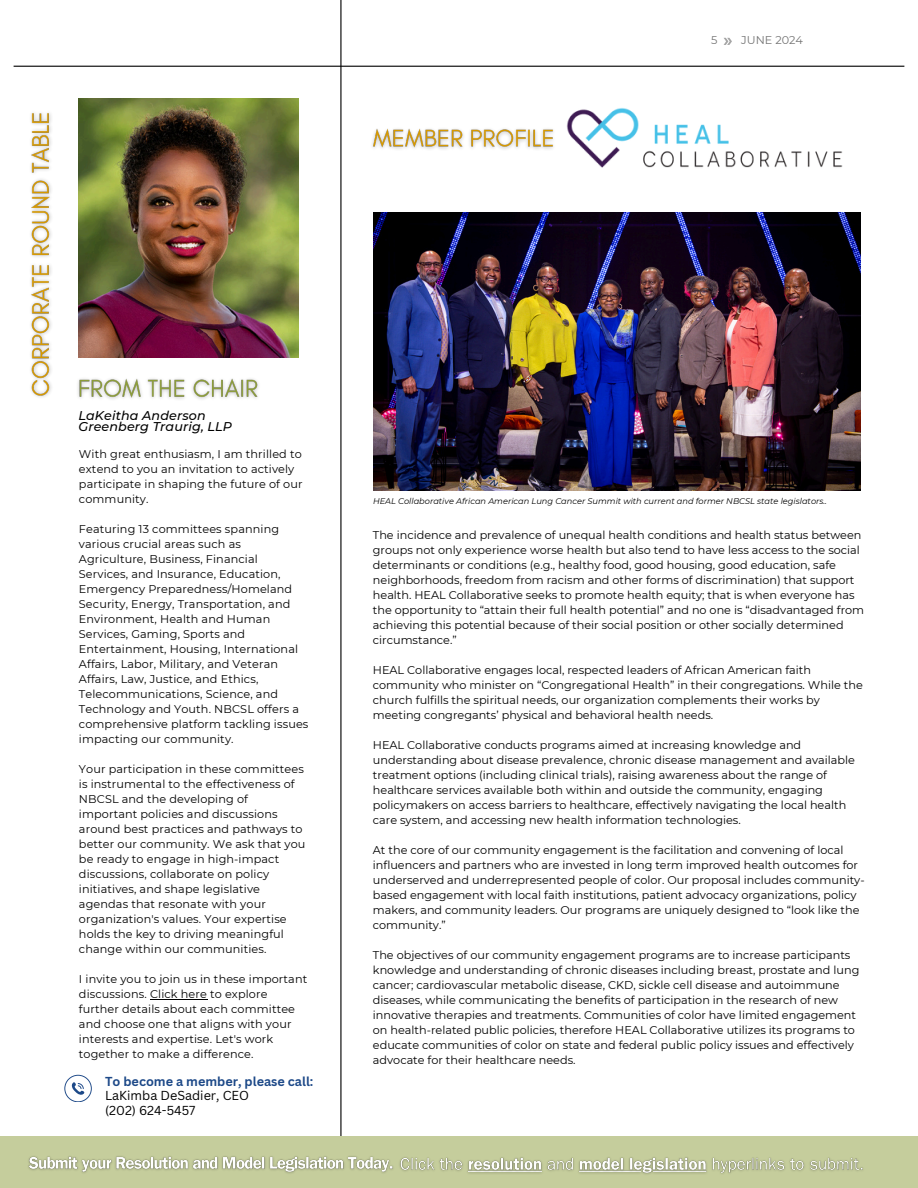
<style>
.page{position:relative;width:918px;height:1188px;background:#fff}
.page>*{position:absolute;margin:0;border:0;box-sizing:border-box;transform-origin:0 0}
.t1{font:italic 500 12.75px "Montserrat";letter-spacing:.01em;color:#000}
.t2{font:12.6px/14.7px "Canva Sans";color:#000}
.t3{font:11.25px/15px "Montserrat";color:#000}
.t4{font:11.25px "Montserrat";color:#737373}
.t5{font:italic 8.25px "Montserrat";color:#000}
.s1{font-weight:700;color:#1d4988}
</style>
<div class="page">
<hr style="left:14px;top:66px;width:890px;height:1px;background:#000">
<hr style="left:340px;top:0;width:1px;height:1136px;background:#000">
<img style="left:78px;top:99px;width:221px;height:259px">
<hr style="left:150px;top:999px;width:57px;height:1px;background:#000">
<svg style="left:64px;top:1075px;width:27px;height:27px"></svg>
<svg style="left:724px;top:38px;width:8px;height:7px"></svg>
<div style="left:0;top:1136px;width:918px;height:52px;background:#c5cd9c"></div>
<img style="left:566px;top:108px;width:277px;height:60px">
<img style="left:373px;top:213px;width:487px;height:278px">
<img style="left:372px;top:128px;width:182px;height:21px">
<img style="left:78px;top:378px;width:181px;height:21px">
<img style="left:31px;top:113px;width:21px;height:284px">
<img style="left:399px;top:1157px;width:464px;height:17px">
<img style="left:28px;top:1156px;width:365px;height:17px">
<p class="t4" style="left:711px;top:33px;width:8px">5</p>
<p class="t4" style="left:741px;top:33px;width:63px">JUNE 2024</p>
<p class="t1" style="left:78px;top:407px;width:129px">LaKeitha Anderson</p>
<p class="t1" style="left:78px;top:419px;width:155px">Greenberg Traurig, LLP</p>
<p class="t3" style="left:79px;top:446px;width:225px">With great enthusiasm, I am thrilled to extend to you an invitation to actively participate in shaping the future of our community.</p>
<p class="t3" style="left:79px;top:521px;width:231px">Featuring 13 committees spanning various crucial areas such as Agriculture, Business, Financial Services, and Insurance, Education, Emergency Preparedness/Homeland Security, Energy, Transportation, and Environment, Health and Human Services, Gaming, Sports and Entertainment, Housing, International Affairs, Labor, Military, and Veteran Affairs, Law, Justice, and Ethics, Telecommunications, Science, and Technology and Youth. NBCSL offers a comprehensive platform tackling issues impacting our community.</p>
<h4 class="t3" style="left:79px;top:761px;width:228px">Your participation in these committees is instrumental to the effectiveness of NBCSL and the developing of important policies and discussions around best practices and pathways to better our community. We ask that you be ready to engage in high-impact discussions, collaborate on policy initiatives, and shape legislative agendas that resonate with your organization's values. Your expertise holds the key to driving meaningful change within our communities.</h4>
<p class="t3" style="left:79px;top:971px;width:230px">I invite you to join us in these important discussions. Click here to explore further details about each committee and choose one that aligns with your interests and expertise. Let's work together to make a difference.</p>
<p class="t2" style="left:105px;top:1073px;width:210px"><span class="s1">To become a member, please call:<br></span>LaKimba DeSadier, CEO<br>(202) 624-5457</p>
<p class="t5" style="left:373px;top:496px;width:456px">HEAL Collaborative African American Lung Cancer Summit with current and former NBCSL state legislators..</p>
<p class="t3" style="left:373px;top:527px;width:493px">The incidence and prevalence of unequal health conditions and health status between groups not only experience worse health but also tend to have less access to the social determinants or conditions (e.g., healthy food, good housing, good education, safe neighborhoods, freedom from racism and other forms of discrimination) that support health. HEAL Collaborative seeks to promote health equity; that is when everyone has the opportunity to “attain their full health potential” and no one is “disadvantaged from achieving this potential because of their social position or other socially determined circumstance.”</p>
<p class="t3" style="left:373px;top:662px;width:491px">HEAL Collaborative engages local, respected leaders of African American faith community who minister on “Congregational Health” in their congregations. While the church fulfills the spiritual needs, our organization complements their works by meeting congregants’ physical and behavioral health needs.</p>
<p class="t3" style="left:373px;top:737px;width:483px">HEAL Collaborative conducts programs aimed at increasing knowledge and understanding about disease prevalence, chronic disease management and available treatment options (including clinical trials), raising awareness about the range of healthcare services available both within and outside the community, engaging policymakers on access barriers to healthcare, effectively navigating the local health care system, and accessing new health information technologies.</p>
<p class="t3" style="left:373px;top:842px;width:493px">At the core of our community engagement is the facilitation and convening of local influencers and partners who are invested in long term improved health outcomes for underserved and underrepresented people of color. Our proposal includes community&shy;based engagement with local faith institutions, patient advocacy organizations, policy makers, and community leaders. Our programs are uniquely designed to “look like the community.”</p>
<p class="t3" style="left:373px;top:947px;width:488px">The objectives of our community engagement programs are to increase participants knowledge and understanding of chronic diseases including breast, prostate and lung cancer; cardiovascular metabolic disease, CKD, sickle cell disease and autoimmune diseases, while communicating the benefits of participation in the research of new innovative therapies and treatments. Communities of color have limited engagement on health-related public policies, therefore HEAL Collaborative utilizes its programs to educate communities of color on state and federal public policy issues and effectively advocate for their healthcare needs.</p>
</div>
